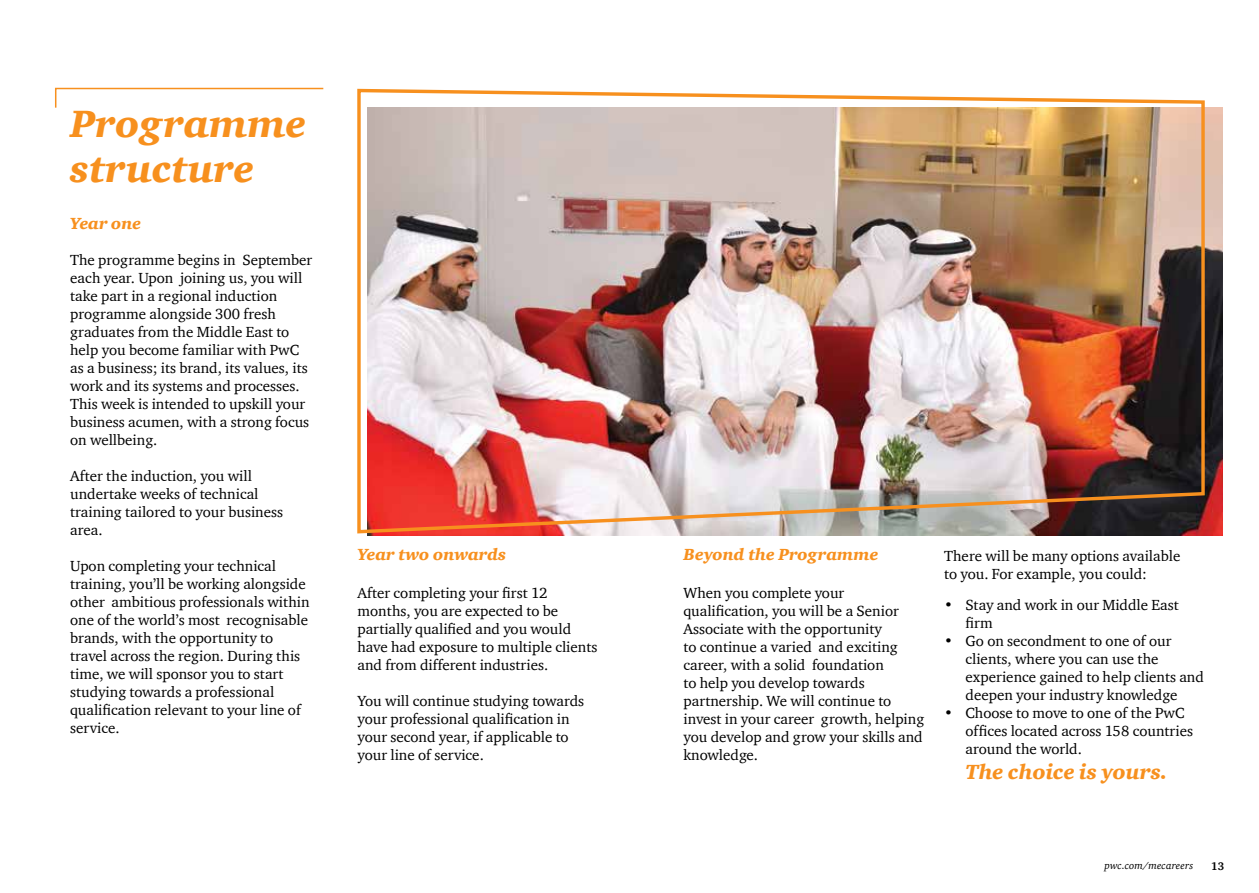
<style>
.page{position:relative;width:1259px;height:893px;background:#fff}
.page>*{position:absolute;margin:0;border:0;box-sizing:border-box;transform-origin:0 0}
.t1{font:italic 900 39px/45px "ITC Charter Com";color:#f7901e}
.t2{font:italic 900 21px "ITC Charter Com";color:#f7901e}
.t3{font:italic 900 16.5px "ITC Charter Com";color:#f7901e}
.t4{font:15px/18px "ITC Charter Com";color:#000}
.t5{font:700 11.25px "ITC Charter Com";color:#000}
.t6{font:italic 10.5px "ITC Charter Com";letter-spacing:.01em;color:#000}
</style>
<div class="page">
<svg style="left:55px;top:87px;width:269px;height:21px"></svg>
<img style="left:357px;top:88px;width:849px;height:447px">
<h1 class="t1" style="left:70px;top:100px;width:238px">Programme structure</h1>
<p class="t3" style="left:70px;top:213px;width:72px">Year one</p>
<p class="t4" style="left:70px;top:251px;width:244px">The programme begins in September each year. Upon joining us, you will take part in a regional induction programme alongside 300 fresh graduates from the Middle East to help you become familiar with PwC as a business; its brand, its values, its work and its systems and processes.<br>This week is intended to upskill your business acumen, with a strong focus on wellbeing.</p>
<p class="t4" style="left:70px;top:467px;width:214px">After the induction, you will undertake weeks of technical training tailored to your business area.</p>
<p class="t4" style="left:70px;top:557px;width:241px">Upon completing your technical training, you’ll be working alongside other ambitious professionals within one of the world’s most recognisable brands, with the opportunity to travel across the region. During this time, we will sponsor you to start studying towards a professional qualification relevant to your line of service.</p>
<p class="t3" style="left:357px;top:544px;width:150px">Year two onwards</p>
<p class="t4" style="left:357px;top:583px;width:241px">After completing your first 12 months, you are expected to be partially qualified and you would have had exposure to multiple clients and from different industries.</p>
<p class="t4" style="left:357px;top:691px;width:228px">You will continue studying towards your professional qualification in your second year, if applicable to your line of service.</p>
<p class="t3" style="left:683px;top:544px;width:196px">Beyond the Programme</p>
<p class="t4" style="left:683px;top:583px;width:242px">When you complete your qualification, you will be a Senior<br>Associate with the opportunity<br>to continue a varied and exciting career, with a solid foundation<br>to help you develop towards partnership. We will continue to invest in your career growth, helping you develop and grow your skills and knowledge.</p>
<p class="t4" style="left:944px;top:546px;width:238px">There will be many options available to you. For example, you could:</p>
<p class="t4" style="left:965px;top:596px;width:215px;text-indent:-21px">• Stay and work in our Middle East firm</p>
<p class="t4" style="left:965px;top:632px;width:240px;text-indent:-21px">• Go on secondment to one of our clients, where you can use the experience gained to help clients and deepen your industry knowledge</p>
<p class="t4" style="left:965px;top:704px;width:229px;text-indent:-21px">• Choose to move to one of the PwC offices located across 158 countries around the world.</p>
<h2 class="t2" style="left:965px;top:759px;width:204px">The choice is yours.</h2>
<p class="t6" style="left:1104px;top:860px;width:90px">pwc.com/mecareers</p>
<p class="t5" style="left:1211px;top:859px;width:15px">13</p>
</div>
